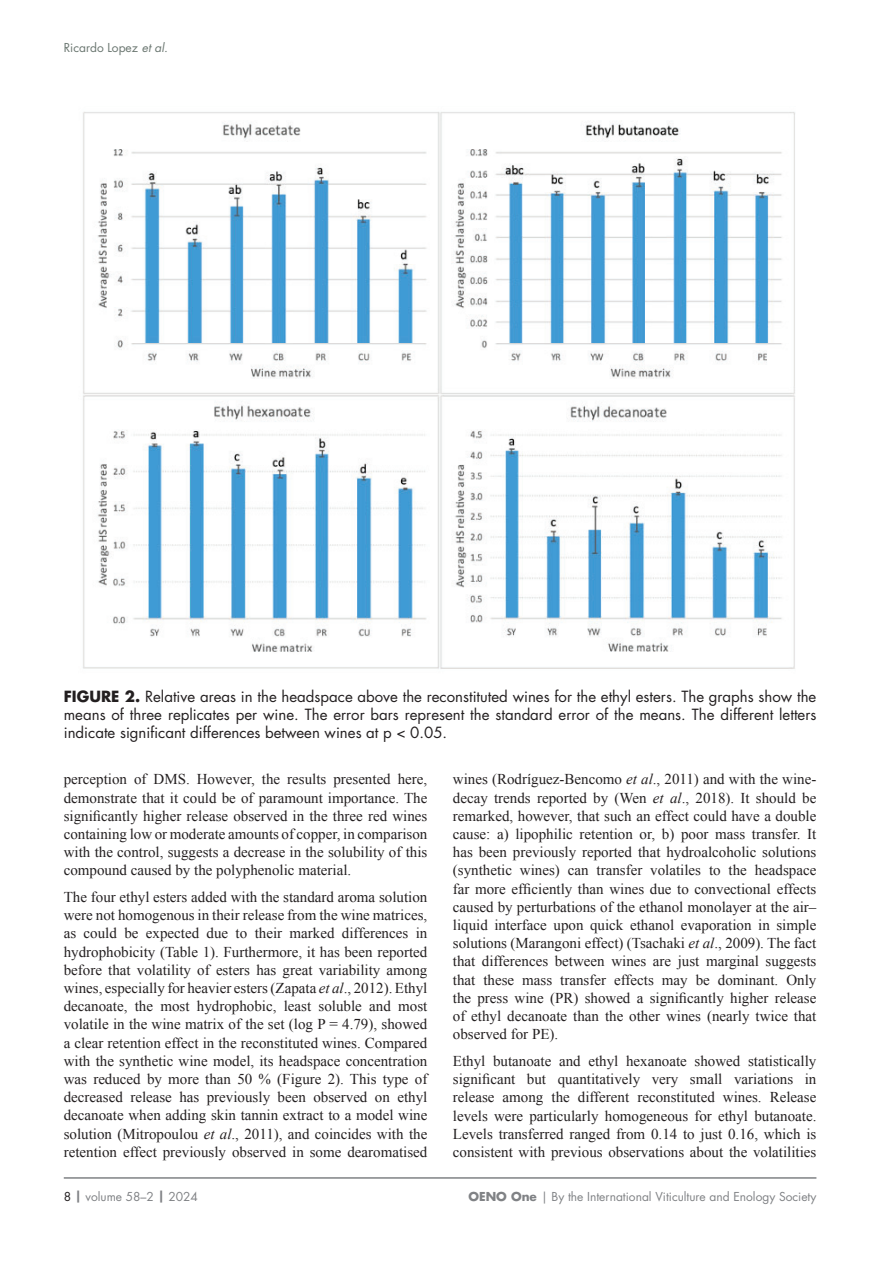
<style>
.page{position:relative;width:893px;height:1263px;background:#fff}
.page>*{position:absolute;margin:0;border:0;box-sizing:border-box;transform-origin:0 0}
.t1{font:15px/18.1px "Times New Roman";color:#231f20;text-align:justify}
.t2{font:15px/18px "Futura Std";color:#231f20;text-align:justify}
.t3{font:12px "Futura Std";color:#808285}
.t4{font:12px "Futura Std";color:#6b7771}
.s1{font-style:italic}
.s2{font-weight:700}
.s3{color:#231f20}
</style>
<div class="page">
<hr style="left:64px;top:1177px;width:752px;height:2px;background:#808285">
<img style="left:83px;top:112px;width:712px;height:557px">
<p class="t4" style="left:64px;top:40px;width:106px">Ricardo Lopez <span class="s1">et al.</span></p>
<p class="t2" style="left:64px;top:688px;width:754px"><span class="s2">FIGURE 2.</span> Relative areas in the headspace above the reconstituted wines for the ethyl esters. The graphs show the means of three replicates per wine. The error bars represent the standard error of the means. The different letters indicate significant differences between wines at p &lt; 0.05.</p>
<p class="t1" style="left:64px;top:770px;width:365px">perception of DMS. However, the results presented here, demonstrate that it could be of paramount importance. The significantly higher release observed in the three red wines containing low or moderate amounts of copper, in comparison with the control, suggests a decrease in the solubility of this compound caused by the polyphenolic material.</p>
<p class="t1" style="left:64px;top:888px;width:365px">The four ethyl esters added with the standard aroma solution were not homogenous in their release from the wine matrices, as could be expected due to their marked differences in hydrophobicity (Table 1). Furthermore, it has been reported before that volatility of esters has great variability among wines, especially for heavier esters (Zapata <span class="s1">et al</span>., 2012). Ethyl decanoate, the most hydrophobic, least soluble and most volatile in the wine matrix of the set (log P = 4.79), showed a clear retention effect in the reconstituted wines. Compared with the synthetic wine model, its headspace concentration was reduced by more than 50 % (Figure 2). This type of decreased release has previously been observed on ethyl decanoate when adding skin tannin extract to a model wine solution (Mitropoulou <span class="s1">et al</span>., 2011), and coincides with the retention effect previously observed in some dearomatised</p>
<p class="t1" style="left:453px;top:770px;width:365px">wines (Rodríguez-Bencomo <span class="s1">et al</span>., 2011) and with the wine&shy;decay trends reported by (Wen <span class="s1">et al</span>., 2018). It should be remarked, however, that such an effect could have a double cause: a) lipophilic retention or, b) poor mass transfer. It has been previously reported that hydroalcoholic solutions (synthetic wines) can transfer volatiles to the headspace far more efficiently than wines due to convectional effects caused by perturbations of the ethanol monolayer at the air– liquid interface upon quick ethanol evaporation in simple solutions (Marangoni effect) (Tsachaki <span class="s1">et al</span>., 2009). The fact that differences between wines are just marginal suggests that these mass transfer effects may be dominant. Only the press wine (PR) showed a significantly higher release of ethyl decanoate than the other wines (nearly twice that observed for PE).</p>
<p class="t1" style="left:453px;top:1051px;width:365px">Ethyl butanoate and ethyl hexanoate showed statistically significant but quantitatively very small variations in release among the different reconstituted wines. Release levels were particularly homogeneous for ethyl butanoate.<br>Levels transferred ranged from 0.14 to just 0.16, which is consistent with previous observations about the volatilities</p>
<p class="t3" style="left:64px;top:1188px;width:136px"><span class="s3">8</span> <span class="s2">|</span> volume 58–2 <span class="s2">|</span> 2024</p>
<p class="t3" style="left:468px;top:1188px;width:349px"><span class="s2">OENO One</span> | By the International Viticulture and Enology Society</p>
</div>
